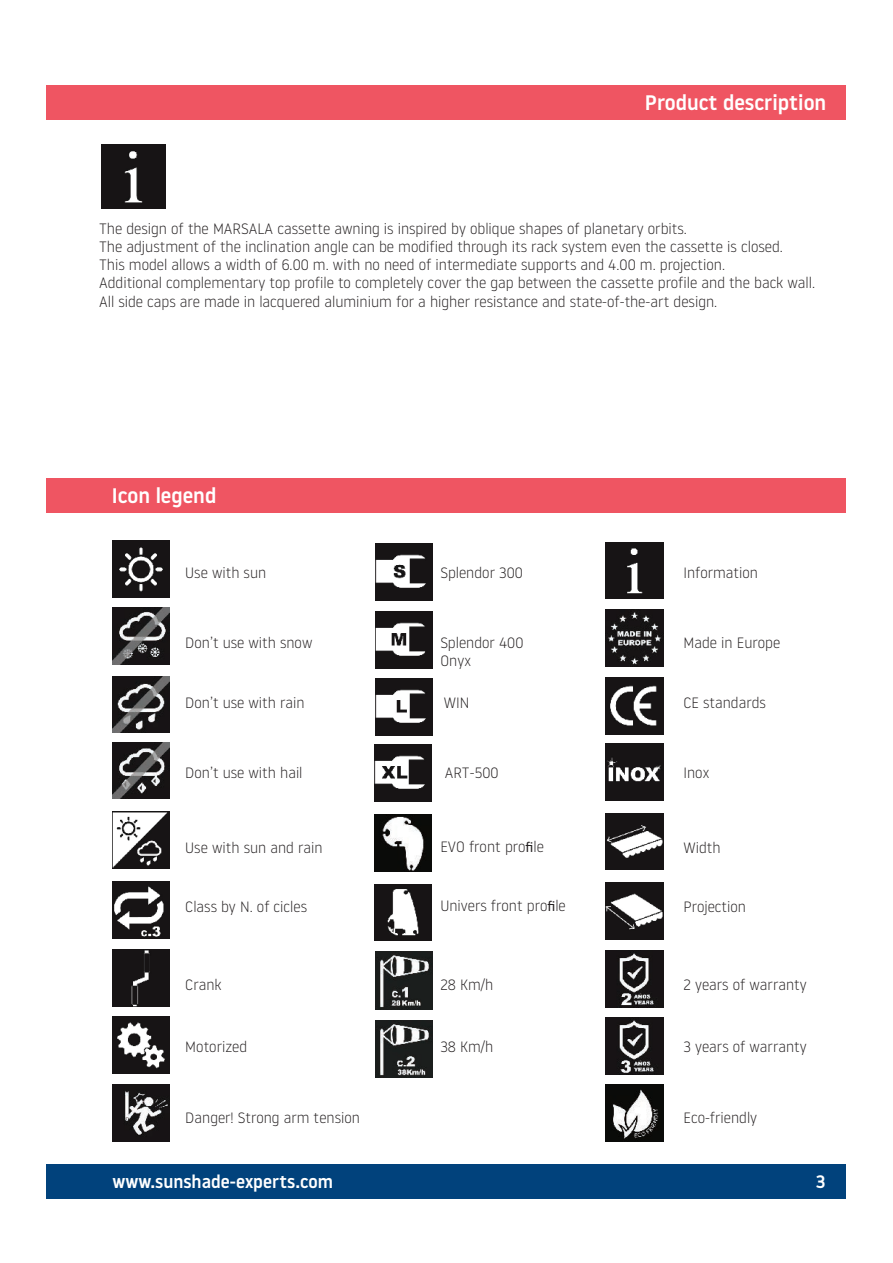
<style>
.page{position:relative;width:893px;height:1263px;background:#fff}
.page>*{position:absolute;margin:0;border:0;box-sizing:border-box;transform-origin:0 0}
.t1{font:500 21px "Noway";color:#fff}
.t2{font:500 18px "Noway";color:#fff}
.t3{font:300 15px/18px "Noway";color:#231f20}
.s1{font-family:"Calibri";font-weight:400}
</style>
<div class="page">
<div style="left:47px;top:478px;width:799px;height:34px;background:#ef5562"></div>
<div style="left:47px;top:1164px;width:799px;height:34px;background:#01427c"></div>
<div style="left:47px;top:85px;width:799px;height:34px;background:#ef5562"></div>
<img style="left:102px;top:144px;width:64px;height:64px">
<img style="left:375px;top:679px;width:57px;height:57px">
<img style="left:375px;top:544px;width:57px;height:56px">
<img style="left:375px;top:611px;width:57px;height:57px">
<img style="left:606px;top:677px;width:57px;height:57px">
<img style="left:374px;top:815px;width:57px;height:56px">
<img style="left:606px;top:951px;width:57px;height:56px">
<img style="left:606px;top:1018px;width:57px;height:57px">
<img style="left:112px;top:742px;width:58px;height:57px">
<img style="left:606px;top:542px;width:57px;height:57px">
<img style="left:606px;top:743px;width:57px;height:57px">
<img style="left:606px;top:813px;width:57px;height:57px">
<img style="left:112px;top:676px;width:58px;height:57px">
<img style="left:112px;top:812px;width:58px;height:56px">
<img style="left:606px;top:610px;width:57px;height:56px">
<img style="left:112px;top:881px;width:58px;height:57px">
<img style="left:112px;top:949px;width:58px;height:57px">
<img style="left:112px;top:1016px;width:58px;height:57px">
<img style="left:112px;top:608px;width:58px;height:56px">
<img style="left:112px;top:1085px;width:58px;height:57px">
<img style="left:606px;top:882px;width:57px;height:57px">
<img style="left:112px;top:541px;width:58px;height:57px">
<img style="left:374px;top:884px;width:57px;height:57px">
<img style="left:374px;top:745px;width:57px;height:57px">
<img style="left:606px;top:1085px;width:57px;height:57px">
<img style="left:375px;top:1020px;width:58px;height:57px">
<img style="left:375px;top:952px;width:58px;height:57px">
<h1 class="t1" style="left:645px;top:88px;width:183px">Product description</h1>
<p class="t3" style="left:99px;top:219px;width:717px">The design of the MARSALA cassette awning is inspired by oblique shapes of planetary orbits.<br>The adjustment of the inclination angle can be modified through its rack system even the cassette is closed.<br>This model allows a width of 6.00 m. with no need of intermediate supports and 4.00 m. projection.<br>Additional complementary top profile to completely cover the gap between the cassette profile and the back wall.<br>All side caps are made in lacquered aluminium for a higher resistance and state-of-the-art design.</p>
<h1 class="t1" style="left:112px;top:481px;width:106px">Icon legend</h1>
<p class="t3" style="left:185px;top:563px;width:82px">Use with sun</p>
<p class="t3" style="left:440px;top:563px;width:84px">Splendor 300</p>
<p class="t3" style="left:683px;top:563px;width:76px">Information</p>
<p class="t3" style="left:185px;top:632px;width:129px">Don’t use with snow</p>
<p class="t3" style="left:185px;top:693px;width:121px">Don’t use with rain</p>
<p class="t3" style="left:440px;top:632px;width:85px">Splendor 400<br>Onyx</p>
<p class="t3" style="left:444px;top:693px;width:27px">WIN</p>
<p class="t3" style="left:683px;top:632px;width:98px">Made in Europe</p>
<p class="t3" style="left:683px;top:693px;width:84px">CE standards</p>
<p class="t3" style="left:185px;top:763px;width:119px">Don’t use with hail</p>
<p class="t3" style="left:445px;top:763px;width:55px">ART-500</p>
<p class="t3" style="left:683px;top:763px;width:27px">Inox</p>
<p class="t3" style="left:185px;top:838px;width:139px">Use with sun and rain</p>
<p class="t3" style="left:440px;top:837px;width:105px">EVO front pro<span class="s1">fi</span>le</p>
<p class="t3" style="left:683px;top:838px;width:39px">Width</p>
<p class="t3" style="left:185px;top:897px;width:123px">Class by N. of cicles</p>
<p class="t3" style="left:440px;top:896px;width:127px">Univers front pro<span class="s1">fi</span>le</p>
<p class="t3" style="left:683px;top:897px;width:64px">Projection</p>
<p class="t3" style="left:185px;top:975px;width:38px">Crank</p>
<p class="t3" style="left:440px;top:975px;width:54px">28 Km/h</p>
<p class="t3" style="left:683px;top:974px;width:125px">2 years of warranty</p>
<p class="t3" style="left:185px;top:1036px;width:63px">Motorized</p>
<p class="t3" style="left:440px;top:1036px;width:54px">38 Km/h</p>
<p class="t3" style="left:683px;top:1036px;width:125px">3 years of warranty</p>
<p class="t3" style="left:185px;top:1108px;width:176px">Danger! Strong arm tension</p>
<p class="t3" style="left:683px;top:1108px;width:75px">Eco-friendly</p>
<p class="t2" style="left:112px;top:1169px;width:222px">www.sunshade-experts.com</p>
<p class="t2" style="left:816px;top:1169px;width:11px">3</p>
</div>
